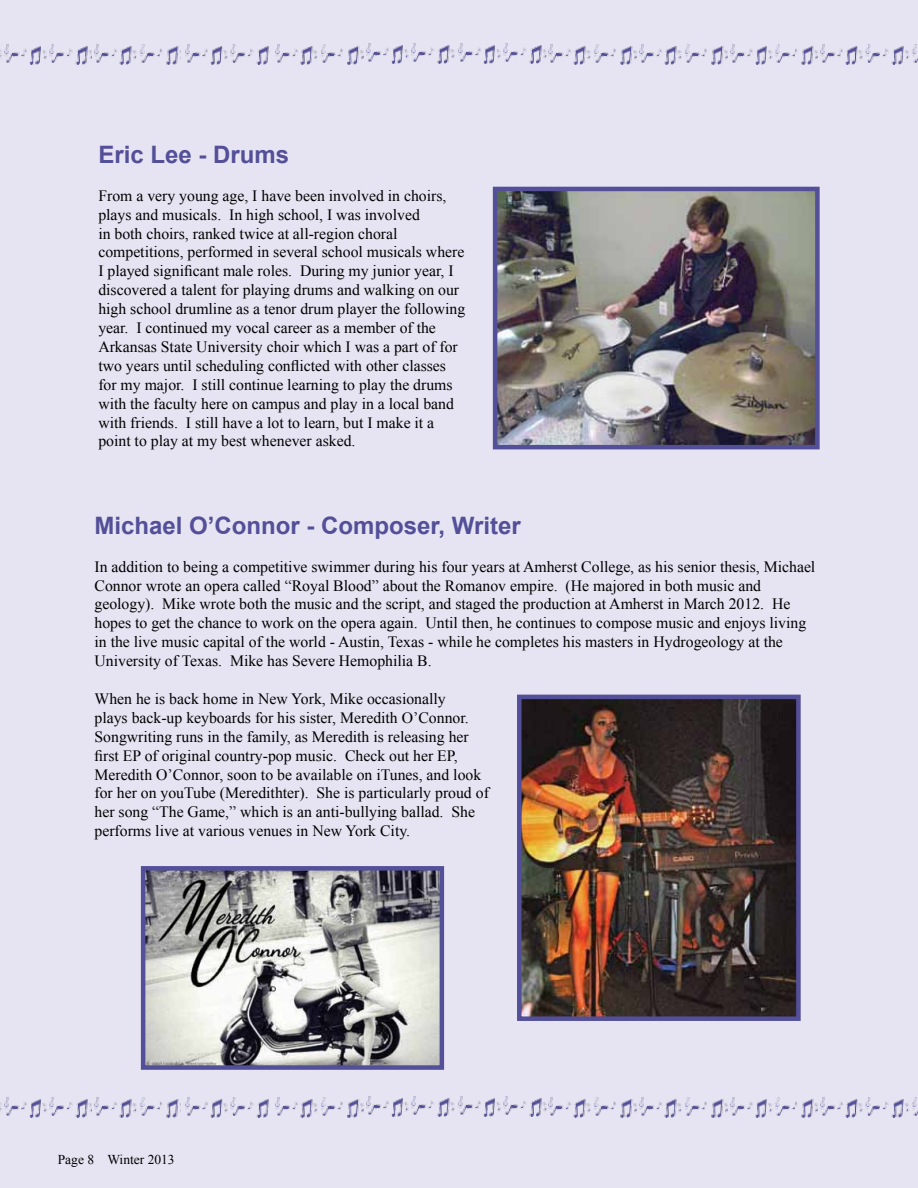
<style>
.page{position:relative;width:918px;height:1188px;background:#e6e4f2}
.page>*{position:absolute;margin:0;border:0;box-sizing:border-box;transform-origin:0 0}
.t1{font:700 24px "Arial";color:#534f98}
.t2{font:15.75px/18.9px "Times New Roman";color:#000}
.t3{font:13.5px "Times New Roman";color:#000}
</style>
<div class="page">
<img style="left:498px;top:192px;width:317px;height:252px">
<div style="left:493px;top:187px;width:327px;height:262px;border:4px solid #534f98"></div>
<img style="left:146px;top:871px;width:293px;height:194px">
<div style="left:141px;top:866px;width:303px;height:204px;border:4px solid #534f98"></div>
<img style="left:522px;top:700px;width:274px;height:316px">
<div style="left:517px;top:695px;width:284px;height:326px;border:4px solid #534f98"></div>
<img style="left:275px;top:44px;width:642px;height:20px">
<img style="left:185px;top:44px;width:84px;height:20px">
<img style="left:0;top:44px;width:181px;height:20px">
<img style="left:275px;top:1097px;width:642px;height:20px">
<img style="left:185px;top:1097px;width:84px;height:20px">
<img style="left:0;top:1097px;width:181px;height:20px">
<h1 class="t1" style="left:98px;top:139px;width:192px">Eric Lee - Drums</h1>
<p class="t2" style="left:98px;top:186px;width:369px">From a very young age, I have been involved in choirs, plays and musicals. In high school, I was involved<br>in both choirs, ranked twice at all-region choral competitions, performed in several school musicals where I played significant male roles. During my junior year, I discovered a talent for playing drums and walking on our high school drumline as a tenor drum player the following year. I continued my vocal career as a member of the Arkansas State University choir which I was a part of for two years until scheduling conflicted with other classes for my major. I still continue learning to play the drums with the faculty here on campus and play in a local band with friends. I still have a lot to learn, but I make it a point to play at my best whenever asked.</p>
<h1 class="t1" style="left:94px;top:510px;width:428px">Michael O’Connor - Composer, Writer</h1>
<p class="t2" style="left:94px;top:557px;width:722px">In addition to being a competitive swimmer during his four years at Amherst College, as his senior thesis, Michael Connor wrote an opera called “Royal Blood” about the Romanov empire. (He majored in both music and geology). Mike wrote both the music and the script, and staged the production at Amherst in March 2012. He hopes to get the chance to work on the opera again. Until then, he continues to compose music and enjoys living in the live music capital of the world - Austin, Texas - while he completes his masters in Hydrogeology at the University of Texas. Mike has Severe Hemophilia B.</p>
<p class="t2" style="left:94px;top:689px;width:396px">When he is back home in New York, Mike occasionally<br>plays back-up keyboards for his sister, Meredith O’Connor.<br>Songwriting runs in the family, as Meredith is releasing her first EP of original country-pop music. Check out her EP, Meredith O’Connor, soon to be available on iTunes, and look for her on youTube (Meredithter). She is particularly proud of her song “The Game,” which is an anti-bullying ballad. She performs live at various venues in New York City.</p>
<p class="t3" style="left:58px;top:1150px;width:118px">Page 8 Winter 2013</p>
</div>
